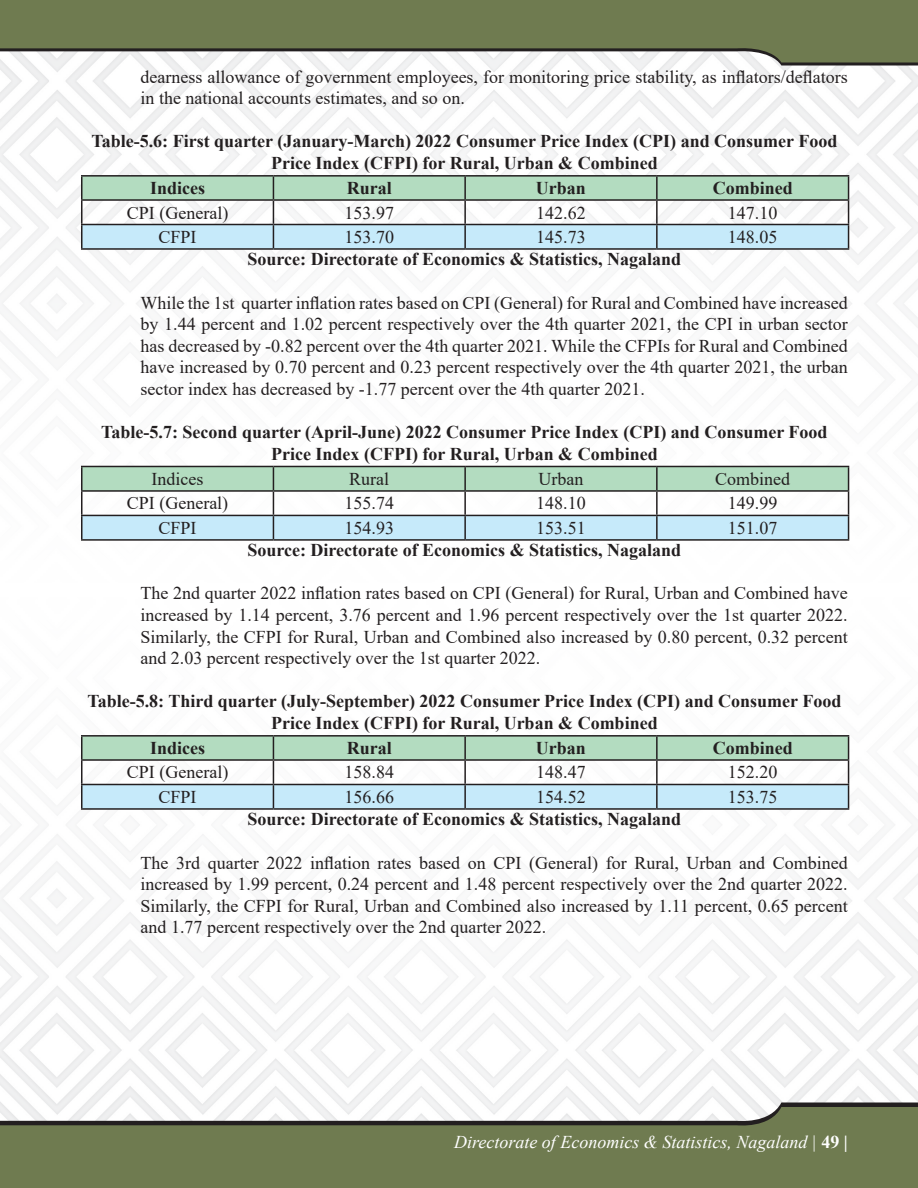
<style>
.page{position:relative;width:918px;height:1188px;background:#fff}
.page>*{position:absolute;margin:0;border:0;box-sizing:border-box;transform-origin:0 0}
.t1{font:18px/21.6px "Times New Roman";color:#231f20;text-align:justify}
.t2{font:700 18px/21.6px "Times New Roman";color:#231f20;text-align:center}
.t3{font:italic 18px "Times New Roman";color:#fff}
.s1{font-weight:700;font-style:normal}
</style>
<div class="page">
<img style="left:0;top:66px;width:918px;height:1036px">
<svg style="left:0;top:63px;width:918px;height:3px"></svg>
<svg style="left:0;top:1102px;width:918px;height:5px"></svg>
<svg style="left:0;top:1107px;width:918px;height:81px;background:#7f8866"></svg>
<svg style="left:0;top:0;width:918px;height:63px;background:#808a67"></svg>
<hr style="left:81px;top:175px;width:192px;height:2px;background:#231f20">
<hr style="left:273px;top:175px;width:192px;height:2px;background:#231f20">
<hr style="left:465px;top:175px;width:192px;height:2px;background:#231f20">
<hr style="left:657px;top:175px;width:192px;height:2px;background:#231f20">
<svg style="left:81px;top:176px;width:768px;height:72px"></svg>
<hr style="left:81px;top:248px;width:192px;height:2px;background:#231f20">
<hr style="left:273px;top:248px;width:192px;height:2px;background:#231f20">
<hr style="left:465px;top:248px;width:192px;height:2px;background:#231f20">
<hr style="left:657px;top:248px;width:192px;height:2px;background:#231f20">
<hr style="left:81px;top:466px;width:192px;height:1px;background:#231f20">
<hr style="left:81px;top:467px;width:2px;height:23px;background:#231f20">
<hr style="left:81px;top:490px;width:192px;height:2px;background:#231f20">
<hr style="left:81px;top:492px;width:2px;height:23px;background:#231f20">
<hr style="left:81px;top:515px;width:192px;height:1px;background:#231f20">
<hr style="left:81px;top:516px;width:2px;height:23px;background:#231f20">
<svg style="left:82px;top:466px;width:767px;height:73px"></svg>
<hr style="left:81px;top:539px;width:192px;height:2px;background:#231f20">
<hr style="left:273px;top:539px;width:192px;height:2px;background:#231f20">
<hr style="left:465px;top:539px;width:192px;height:2px;background:#231f20">
<hr style="left:657px;top:539px;width:192px;height:2px;background:#231f20">
<hr style="left:81px;top:735px;width:192px;height:2px;background:#231f20">
<hr style="left:81px;top:737px;width:2px;height:22px;background:#231f20">
<hr style="left:273px;top:735px;width:192px;height:2px;background:#231f20">
<hr style="left:465px;top:735px;width:192px;height:2px;background:#231f20">
<hr style="left:657px;top:735px;width:192px;height:2px;background:#231f20">
<hr style="left:81px;top:759px;width:192px;height:2px;background:#231f20">
<hr style="left:81px;top:761px;width:2px;height:23px;background:#231f20">
<hr style="left:81px;top:784px;width:192px;height:1px;background:#231f20">
<hr style="left:81px;top:785px;width:2px;height:23px;background:#231f20">
<svg style="left:82px;top:736px;width:767px;height:72px"></svg>
<hr style="left:81px;top:808px;width:192px;height:2px;background:#231f20">
<hr style="left:273px;top:808px;width:192px;height:2px;background:#231f20">
<hr style="left:465px;top:808px;width:192px;height:2px;background:#231f20">
<hr style="left:657px;top:808px;width:192px;height:2px;background:#231f20">
<p class="t1" style="left:141px;top:65px;width:709px">dearness allowance of government employees, for monitoring price stability, as inflators/deflators in the national accounts estimates, and so on.</p>
<p class="t2" style="left:91px;top:130px;width:747px">Table-5.6: First quarter (January-March) 2022 Consumer Price Index (CPI) and Consumer Food<br>Price Index (CFPI) for Rural, Urban &amp; Combined</p>
<p class="t2" style="left:150px;top:177px;width:57px">Indices</p>
<p class="t2" style="left:347px;top:177px;width:46px">Rural</p>
<p class="t2" style="left:536px;top:177px;width:52px">Urban</p>
<p class="t2" style="left:713px;top:177px;width:82px">Combined</p>
<p class="t1" style="left:127px;top:201px;width:103px">CPI (General)</p>
<p class="t1" style="left:345px;top:201px;width:51px">153.97</p>
<p class="t1" style="left:536px;top:201px;width:51px">142.62</p>
<p class="t1" style="left:728px;top:201px;width:51px">147.10</p>
<p class="t1" style="left:159px;top:226px;width:40px">CFPI</p>
<p class="t1" style="left:345px;top:226px;width:51px">153.70</p>
<p class="t1" style="left:536px;top:226px;width:51px">145.73</p>
<p class="t1" style="left:728px;top:226px;width:51px">148.05</p>
<p class="t2" style="left:248px;top:248px;width:435px">Source: Directorate of Economics &amp; Statistics, Nagaland</p>
<p class="t1" style="left:141px;top:291px;width:709px">While the 1st quarter inflation rates based on CPI (General) for Rural and Combined have increased by 1.44 percent and 1.02 percent respectively over the 4th quarter 2021, the CPI in urban sector has decreased by -0.82 percent over the 4th quarter 2021. While the CFPIs for Rural and Combined have increased by 0.70 percent and 0.23 percent respectively over the 4th quarter 2021, the urban sector index has decreased by -1.77 percent over the 4th quarter 2021.</p>
<p class="t2" style="left:101px;top:421px;width:728px">Table-5.7: Second quarter (April-June) 2022 Consumer Price Index (CPI) and Consumer Food<br>Price Index (CFPI) for Rural, Urban &amp; Combined</p>
<p class="t1" style="left:152px;top:468px;width:53px">Indices</p>
<p class="t1" style="left:349px;top:468px;width:41px">Rural</p>
<p class="t1" style="left:539px;top:468px;width:46px">Urban</p>
<p class="t1" style="left:715px;top:468px;width:77px">Combined</p>
<p class="t1" style="left:127px;top:492px;width:103px">CPI (General)</p>
<p class="t1" style="left:345px;top:492px;width:51px">155.74</p>
<p class="t1" style="left:536px;top:492px;width:51px">148.10</p>
<p class="t1" style="left:728px;top:492px;width:51px">149.99</p>
<p class="t1" style="left:159px;top:517px;width:40px">CFPI</p>
<p class="t1" style="left:345px;top:517px;width:51px">154.93</p>
<p class="t1" style="left:536px;top:517px;width:51px">153.51</p>
<p class="t1" style="left:728px;top:517px;width:51px">151.07</p>
<p class="t2" style="left:247px;top:539px;width:435px">Source: Directorate of Economics &amp; Statistics, Nagaland</p>
<p class="t1" style="left:141px;top:582px;width:709px">The 2nd quarter 2022 inflation rates based on CPI (General) for Rural, Urban and Combined have increased by 1.14 percent, 3.76 percent and 1.96 percent respectively over the 1st quarter 2022.<br>Similarly, the CFPI for Rural, Urban and Combined also increased by 0.80 percent, 0.32 percent and 2.03 percent respectively over the 1st quarter 2022.</p>
<p class="t2" style="left:87px;top:690px;width:756px">Table-5.8: Third quarter (July-September) 2022 Consumer Price Index (CPI) and Consumer Food<br>Price Index (CFPI) for Rural, Urban &amp; Combined</p>
<p class="t2" style="left:150px;top:737px;width:57px">Indices</p>
<p class="t2" style="left:347px;top:737px;width:47px">Rural</p>
<p class="t2" style="left:536px;top:737px;width:52px">Urban</p>
<p class="t2" style="left:713px;top:737px;width:82px">Combined</p>
<p class="t1" style="left:127px;top:761px;width:103px">CPI (General)</p>
<p class="t1" style="left:345px;top:761px;width:51px">158.84</p>
<p class="t1" style="left:536px;top:761px;width:51px">148.47</p>
<p class="t1" style="left:728px;top:761px;width:51px">152.20</p>
<p class="t1" style="left:159px;top:786px;width:40px">CFPI</p>
<p class="t1" style="left:345px;top:786px;width:51px">156.66</p>
<p class="t1" style="left:536px;top:786px;width:51px">154.52</p>
<p class="t1" style="left:728px;top:786px;width:51px">153.75</p>
<p class="t2" style="left:248px;top:808px;width:435px">Source: Directorate of Economics &amp; Statistics, Nagaland</p>
<p class="t1" style="left:141px;top:851px;width:709px">The 3rd quarter 2022 inflation rates based on CPI (General) for Rural, Urban and Combined increased by 1.99 percent, 0.24 percent and 1.48 percent respectively over the 2nd quarter 2022.<br>Similarly, the CFPI for Rural, Urban and Combined also increased by 1.11 percent, 0.65 percent and 1.77 percent respectively over the 2nd quarter 2022.</p>
<p class="t3" style="left:454px;top:1129px;width:395px">Directorate of Economics &amp; Statistics, Nagaland | <span class="s1">49 |</span></p>
</div>
